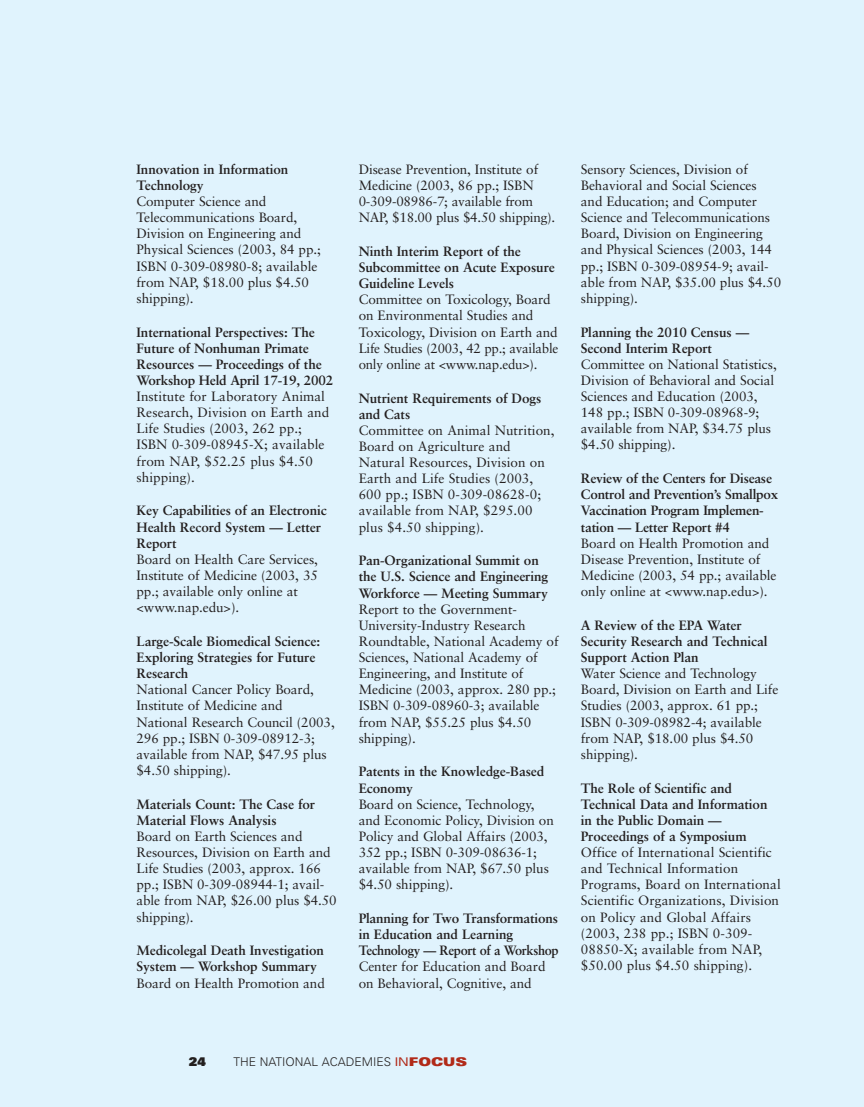
<style>
.page{position:relative;width:864px;height:1107px;background:#e0f3fd}
.page>*{position:absolute;margin:0;border:0;box-sizing:border-box;transform-origin:0 0}
.t1{font:13.5px/16px "Sabon";letter-spacing:-.005em;color:#231f1f}
.t2{font:700 13.5px/16px "Sabon";letter-spacing:-.005em;color:#231f1f}
.t3{font:300 12px "Univers";color:#231f1f}
.t4{font:900 12px "Univers";color:#231f1f}
.s1{font-weight:400;font-stretch:expanded;color:#b12a19}
.s2{font-weight:900;font-stretch:expanded;color:#b12a19}
</style>
<div class="page">
<p class="t2" style="left:136px;top:162px;width:153px">Innovation in Information<br>Technology</p>
<p class="t1" style="left:136px;top:194px;width:186px">Computer Science and<br>Telecommunications Board,<br>Division on Engineering and<br>Physical Sciences (2003, 84 pp.;<br>ISBN 0-309-08980-8; available from NAP, $18.00 plus $4.50 shipping).</p>
<p class="t2" style="left:136px;top:325px;width:198px">International Perspectives: The<br>Future of Nonhuman Primate<br>Resources — Proceedings of the<br>Workshop Held April 17-19, 2002</p>
<p class="t1" style="left:136px;top:389px;width:194px">Institute for Laboratory Animal<br>Research, Division on Earth and<br>Life Studies (2003, 262 pp.;<br>ISBN 0-309-08945-X; available from NAP, $52.25 plus $4.50 shipping).</p>
<p class="t2" style="left:136px;top:504px;width:192px">Key Capabilities of an Electronic<br>Health Record System — Letter<br>Report</p>
<p class="t1" style="left:136px;top:552px;width:183px">Board on Health Care Services,<br>Institute of Medicine (2003, 35 pp.; available only online at &lt;www.nap.edu&gt;).</p>
<p class="t2" style="left:136px;top:634px;width:185px">Large-Scale Biomedical Science:<br>Exploring Strategies for Future<br>Research</p>
<p class="t1" style="left:136px;top:683px;width:200px">National Cancer Policy Board,<br>Institute of Medicine and<br>National Research Council (2003,<br>296 pp.; ISBN 0-309-08912-3; available from NAP, $47.95 plus $4.50 shipping).</p>
<p class="t2" style="left:136px;top:797px;width:180px">Materials Count: The Case for<br>Material Flows Analysis</p>
<p class="t1" style="left:136px;top:829px;width:202px">Board on Earth Sciences and<br>Resources, Division on Earth and<br>Life Studies (2003, approx. 166 pp.; ISBN 0-309-08944-1; avail&shy;able from NAP, $26.00 plus $4.50 shipping).</p>
<p class="t2" style="left:136px;top:944px;width:189px">Medicolegal Death Investigation<br>System — Workshop Summary</p>
<p class="t1" style="left:136px;top:976px;width:190px">Board on Health Promotion and</p>
<p class="t1" style="left:359px;top:162px;width:198px">Disease Prevention, Institute of<br>Medicine (2003, 86 pp.; ISBN<br>0-309-08986-7; available from<br>NAP, $18.00 plus $4.50 shipping).</p>
<p class="t2" style="left:359px;top:244px;width:198px">Ninth Interim Report of the<br>Subcommittee on Acute Exposure<br>Guideline Levels</p>
<p class="t1" style="left:359px;top:293px;width:201px">Committee on Toxicology, Board on Environmental Studies and Toxicology, Division on Earth and Life Studies (2003, 42 pp.; available only online at &lt;www.nap.edu&gt;).</p>
<p class="t2" style="left:359px;top:391px;width:184px">Nutrient Requirements of Dogs and Cats</p>
<p class="t1" style="left:359px;top:423px;width:197px">Committee on Animal Nutrition,<br>Board on Agriculture and<br>Natural Resources, Division on<br>Earth and Life Studies (2003,<br>600 pp.; ISBN 0-309-08628-0; available from NAP, $295.00 plus $4.50 shipping).</p>
<p class="t2" style="left:359px;top:554px;width:191px">Pan-Organizational Summit on the U.S. Science and Engineering<br>Workforce — Meeting Summary</p>
<p class="t1" style="left:359px;top:602px;width:201px">Report to the Government-<br>University-Industry Research<br>Roundtable, National Academy of<br>Sciences, National Academy of<br>Engineering, and Institute of<br>Medicine (2003, approx. 280 pp.;<br>ISBN 0-309-08960-3; available from NAP, $55.25 plus $4.50 shipping).</p>
<p class="t2" style="left:359px;top:765px;width:187px">Patents in the Knowledge-Based<br>Economy</p>
<p class="t1" style="left:359px;top:797px;width:197px">Board on Science, Technology, and Economic Policy, Division on<br>Policy and Global Affairs (2003,<br>352 pp.; ISBN 0-309-08636-1; available from NAP, $67.50 plus $4.50 shipping).</p>
<p class="t2" style="left:359px;top:911px;width:202px">Planning for Two Transformations in Education and Learning<br>Technology — Report of a Workshop</p>
<p class="t1" style="left:359px;top:960px;width:188px">Center for Education and Board on Behavioral, Cognitive, and</p>
<p class="t1" style="left:581px;top:162px;width:202px">Sensory Sciences, Division of<br>Behavioral and Social Sciences and Education; and Computer<br>Science and Telecommunications<br>Board, Division on Engineering and Physical Sciences (2003, 144 pp.; ISBN 0-309-08954-9; avail&shy;able from NAP, $35.00 plus $4.50 shipping).</p>
<p class="t2" style="left:581px;top:325px;width:170px">Planning the 2010 Census —<br>Second Interim Report</p>
<p class="t1" style="left:581px;top:357px;width:197px">Committee on National Statistics,<br>Division of Behavioral and Social<br>Sciences and Education (2003,<br>148 pp.; ISBN 0-309-08968-9; available from NAP, $34.75 plus $4.50 shipping).</p>
<p class="t2" style="left:581px;top:472px;width:199px">Review of the Centers for Disease<br>Control and Prevention’s Smallpox<br>Vaccination Program Implemen&shy;tation — Letter Report #4</p>
<p class="t1" style="left:581px;top:536px;width:197px">Board on Health Promotion and<br>Disease Prevention, Institute of<br>Medicine (2003, 54 pp.; available only online at &lt;www.nap.edu&gt;).</p>
<p class="t2" style="left:581px;top:618px;width:188px">A Review of the EPA Water<br>Security Research and Technical<br>Support Action Plan</p>
<p class="t1" style="left:581px;top:667px;width:199px">Water Science and Technology<br>Board, Division on Earth and Life<br>Studies (2003, approx. 61 pp.;<br>ISBN 0-309-08982-4; available from NAP, $18.00 plus $4.50 shipping).</p>
<p class="t2" style="left:581px;top:781px;width:188px">The Role of Scientific and<br>Technical Data and Information in the Public Domain —<br>Proceedings of a Symposium</p>
<p class="t1" style="left:581px;top:845px;width:201px">Office of International Scientific and Technical Information<br>Programs, Board on International<br>Scientific Organizations, Division on Policy and Global Affairs (2003, 238 pp.; ISBN 0-309-<br>08850-X; available from NAP, $50.00 plus $4.50 shipping).</p>
<p class="t4" style="left:189px;top:1058px;width:18px">24</p>
<p class="t3" style="left:233px;top:1058px;width:235px">THE NATIONAL ACADEMIES <span class="s1">IN</span><span class="s2">FOCUS</span></p>
</div>
